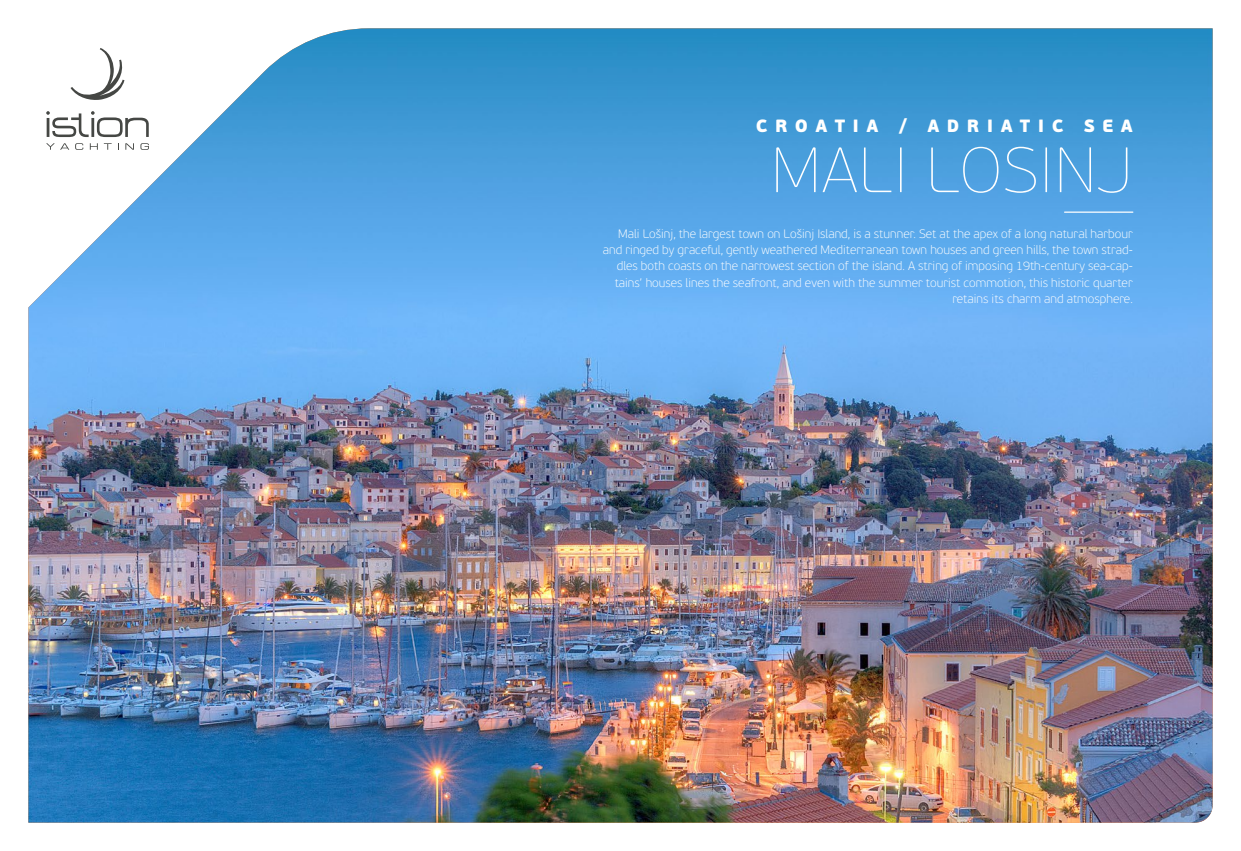
<style>
.page{position:relative;width:1241px;height:851px;background:#fff}
.page>*{position:absolute;margin:0;border:0;box-sizing:border-box;transform-origin:0 0}
.t1{font:63.75px "PF Beau Sans Pro X Thin";letter-spacing:.025em;color:#fff}
.t2{font:900 17.75px "PF Beau Sans Pro";letter-spacing:.42em;color:#fff}
.t3{font:100 12.25px/16.2px "PF Beau Sans Pro";color:#fff;text-align:right}
</style>
<div class="page">
<img style="left:28px;top:28px;width:1184px;height:794px">
<hr style="left:1064px;top:211px;width:68px;height:2px;background:#fff">
<svg style="left:70px;top:48px;width:56px;height:53px"></svg>
<svg style="left:46px;top:111px;width:103px;height:26px"></svg>
<svg style="left:46px;top:143px;width:23px;height:7px"></svg>
<svg style="left:75px;top:143px;width:8px;height:7px"></svg>
<svg style="left:90px;top:143px;width:8px;height:7px"></svg>
<svg style="left:104px;top:143px;width:8px;height:7px"></svg>
<svg style="left:125px;top:143px;width:9px;height:7px"></svg>
<svg style="left:140px;top:143px;width:9px;height:7px"></svg>
<h2 class="t2" style="left:755px;top:114px;width:378px">CROATIA / ADRIATIC SEA</h2>
<h1 class="t1" style="left:771px;top:134px;width:363px">MALI LOSINJ</h1>
<p class="t3" style="left:602px;top:225px;width:531px">Mali Lošinj, the largest town on Lošinj Island, is a stunner. Set at the apex of a long natural harbour and ringed by graceful, gently weathered Mediterranean town houses and green hills, the town strad&shy;dles both coasts on the narrowest section of the island. A string of imposing 19th-century sea-cap&shy;tains’ houses lines the seafront, and even with the summer tourist commotion, this historic quarter retains its charm and atmosphere.</p>
</div>
